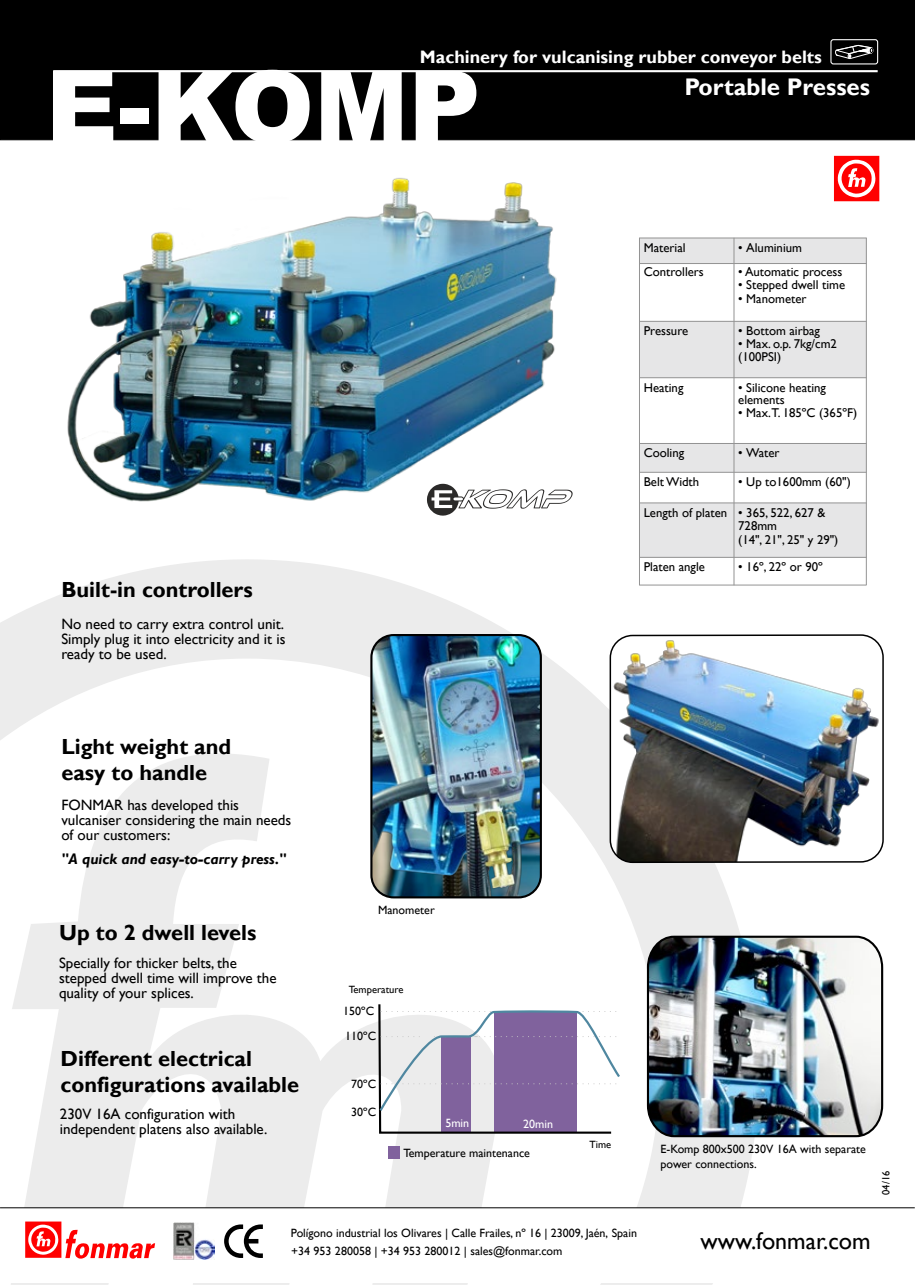
<style>
.page{position:relative;width:915px;height:1285px;background:#fff}
.page>*{position:absolute;margin:0;border:0;box-sizing:border-box;transform-origin:0 0}
.t1{font:900 99.75px "Arial";color:#fff}
.t2{font:700 24px "Gill Sans";color:#fff}
.t3{font:24px "Gill Sans";color:#000}
.t4{font:700 21.9px/26.2px "Gill Sans";color:#000}
.t5{font:700 18px "Gill Sans";color:#fff}
.t6{font:15px/15px "Gill Sans";color:#000}
.t7{font:italic 700 15px "Gill Sans";color:#000}
.t8{font:12.75px/12.8px "Gill Sans";color:#000}
.t9{font:12px/18.6px "Gill Sans";color:#000}
.t10{font:12px "Gill Sans";color:#fff}
.t11{font:10.5px "Gill Sans";color:#000}
</style>
<div class="page">
<svg style="left:0;top:559px;width:758px;height:725px"></svg>
<div style="left:0;top:1207px;width:914px;height:74px;background:#fff"></div>
<div style="left:0;top:0;width:914px;height:140px;background:#000"></div>
<hr style="left:53px;top:70px;width:824px;height:2px;background:#fff">
<svg style="left:834px;top:156px;width:45px;height:45px"></svg>
<hr style="left:0;top:1207px;width:914px;height:1px;background:#000">
<svg style="left:25px;top:1221px;width:130px;height:37px"></svg>
<img style="left:174px;top:1222px;width:40px;height:37px">
<svg style="left:224px;top:1224px;width:39px;height:33px"></svg>
<div style="left:830px;top:39px;width:47px;height:25px;border:1px solid #fff;border-radius:2px"></div>
<svg style="left:832px;top:44px;width:46px;height:16px"></svg>
<img style="left:40px;top:140px;width:538px;height:376px">
<img style="left:608px;top:633px;width:276px;height:230px">
<img style="left:371px;top:635px;width:169px;height:262px">
<div style="left:370px;top:634px;width:171px;height:264px;border:2px solid #000;border-radius:22px"></div>
<img style="left:645px;top:934px;width:238px;height:203px">
<div style="left:388px;top:1146px;width:12px;height:12px;background:#80629d"></div>
<svg style="left:377px;top:1001px;width:245px;height:133px"></svg>
<div style="left:639px;top:238px;width:94px;height:25px;background:#e6e6e7"></div>
<div style="left:733px;top:238px;width:133px;height:25px;background:#e6e6e7"></div>
<div style="left:639px;top:321px;width:94px;height:56px;background:#e6e6e7"></div>
<div style="left:733px;top:321px;width:133px;height:56px;background:#e6e6e7"></div>
<div style="left:639px;top:443px;width:94px;height:29px;background:#e6e6e7"></div>
<div style="left:733px;top:443px;width:133px;height:29px;background:#e6e6e7"></div>
<div style="left:639px;top:503px;width:94px;height:54px;background:#e6e6e7"></div>
<div style="left:733px;top:503px;width:133px;height:54px;background:#e6e6e7"></div>
<hr style="left:639px;top:238px;width:1px;height:347px;background:#939393">
<hr style="left:733px;top:238px;width:1px;height:347px;background:#939393">
<hr style="left:865px;top:238px;width:1px;height:347px;background:#939393">
<hr style="left:639px;top:584px;width:227px;height:1px;background:#939393">
<hr style="left:639px;top:557px;width:227px;height:1px;background:#939393">
<hr style="left:639px;top:502px;width:227px;height:1px;background:#939393">
<hr style="left:639px;top:472px;width:227px;height:1px;background:#939393">
<hr style="left:639px;top:443px;width:227px;height:1px;background:#939393">
<hr style="left:639px;top:377px;width:227px;height:1px;background:#939393">
<hr style="left:639px;top:321px;width:227px;height:1px;background:#939393">
<hr style="left:639px;top:263px;width:227px;height:1px;background:#939393">
<hr style="left:639px;top:238px;width:227px;height:1px;background:#939393">
<svg style="left:427px;top:483px;width:145px;height:32px"></svg>
<p class="t5" style="left:420px;top:46px;width:403px">Machinery for vulcanising rubber conveyor belts</p>
<h2 class="t2" style="left:684px;top:72px;width:187px">Portable Presses</h2>
<h1 class="t1" style="left:46px;top:34px;width:436px">E-KOMP</h1>
<h3 class="t4" style="left:61px;top:577px;width:193px">Built-in controllers</h3>
<p class="t6" style="left:61px;top:616px;width:225px;text-align:justify">No need to carry extra control unit.<br>Simply plug it into electricity and it is ready to be used.</p>
<p class="t8" style="left:643px;top:241px;width:43px">Material</p>
<p class="t8" style="left:738px;top:241px;width:65px">• Aluminium</p>
<p class="t8" style="left:643px;top:266px;width:62px">Controllers</p>
<p class="t8" style="left:738px;top:266px;width:106px">• Automatic process</p>
<p class="t8" style="left:738px;top:278px;width:108px">• Stepped dwell time</p>
<p class="t8" style="left:738px;top:293px;width:70px">• Manometer</p>
<p class="t8" style="left:643px;top:324px;width:46px">Pressure</p>
<p class="t8" style="left:738px;top:324px;width:83px">• Bottom airbag</p>
<p class="t8" style="left:738px;top:337px;width:100px">• Max. o.p. 7kg/cm2 (100PSI)</p>
<p class="t8" style="left:643px;top:381px;width:41px">Heating</p>
<p class="t8" style="left:738px;top:381px;width:89px">• Silicone heating elements</p>
<p class="t8" style="left:738px;top:406px;width:120px">• Max.T. 185ºC (365ºF)</p>
<p class="t8" style="left:643px;top:447px;width:42px">Cooling</p>
<p class="t8" style="left:738px;top:447px;width:43px">• Water</p>
<p class="t8" style="left:643px;top:475px;width:57px">Belt Width</p>
<p class="t8" style="left:738px;top:475px;width:114px">• Up to1600mm (60")</p>
<p class="t8" style="left:738px;top:506px;width:102px;line-height:13.5px;text-indent:-94px">Length of platen • 365, 522, 627 &amp;<br>728mm<br>(14", 21", 25" y 29")</p>
<p class="t8" style="left:643px;top:560px;width:63px">Platen angle</p>
<p class="t8" style="left:738px;top:560px;width:86px">• 16º, 22º or 90º</p>
<h3 class="t4" style="left:61px;top:734px;width:171px">Light weight and easy to handle</h3>
<p class="t6" style="left:61px;top:797px;width:231px">FONMAR has developed this vulcaniser considering the main needs of our customers:</p>
<p class="t7" style="left:61px;top:849px;width:226px">"A quick and easy-to-carry press."</p>
<h3 class="t4" style="left:59px;top:919px;width:199px">Up to 2 dwell levels</h3>
<p class="t6" style="left:59px;top:955px;width:219px">Specially for thicker belts, the stepped dwell time will improve the quality of your splices.</p>
<h3 class="t4" style="left:61px;top:1045px;width:240px">Different electrical configurations available</h3>
<p class="t6" style="left:60px;top:1106px;width:209px">230V 16A configuration with independent platens also available.</p>
<p class="t9" style="left:378px;top:900px;width:58px">Manometer</p>
<p class="t11" style="left:349px;top:983px;width:56px">Temperature</p>
<p class="t9" style="left:343px;top:1002px;width:32px">150ºC</p>
<p class="t9" style="left:345px;top:1026px;width:32px">110ºC</p>
<p class="t9" style="left:351px;top:1074px;width:26px">70ºC</p>
<p class="t9" style="left:351px;top:1103px;width:26px">30ºC</p>
<p class="t10" style="left:445px;top:1116px;width:25px">5min</p>
<p class="t10" style="left:523px;top:1116px;width:31px">20min</p>
<p class="t9" style="left:403px;top:1143px;width:128px">Temperature maintenance</p>
<p class="t11" style="left:589px;top:1138px;width:23px">Time</p>
<p class="t9" style="left:660px;top:1141px;width:207px;line-height:15px">E-Komp 800x500 230V 16A with separate power connections.</p>
<p class="t11" style="left:879px;top:1194px;width:26px;rotate:-90deg">04/16</p>
<p class="t9" style="left:291px;top:1223px;width:347px">Polígono industrial los Olivares | Calle Frailes, nº 16 | 23009, Jaén, Spain +34 953 280058 | +34 953 280012 | sales@fonmar.com</p>
<h2 class="t3" style="left:700px;top:1226px;width:171px">www.fonmar.com</h2>
</div>
